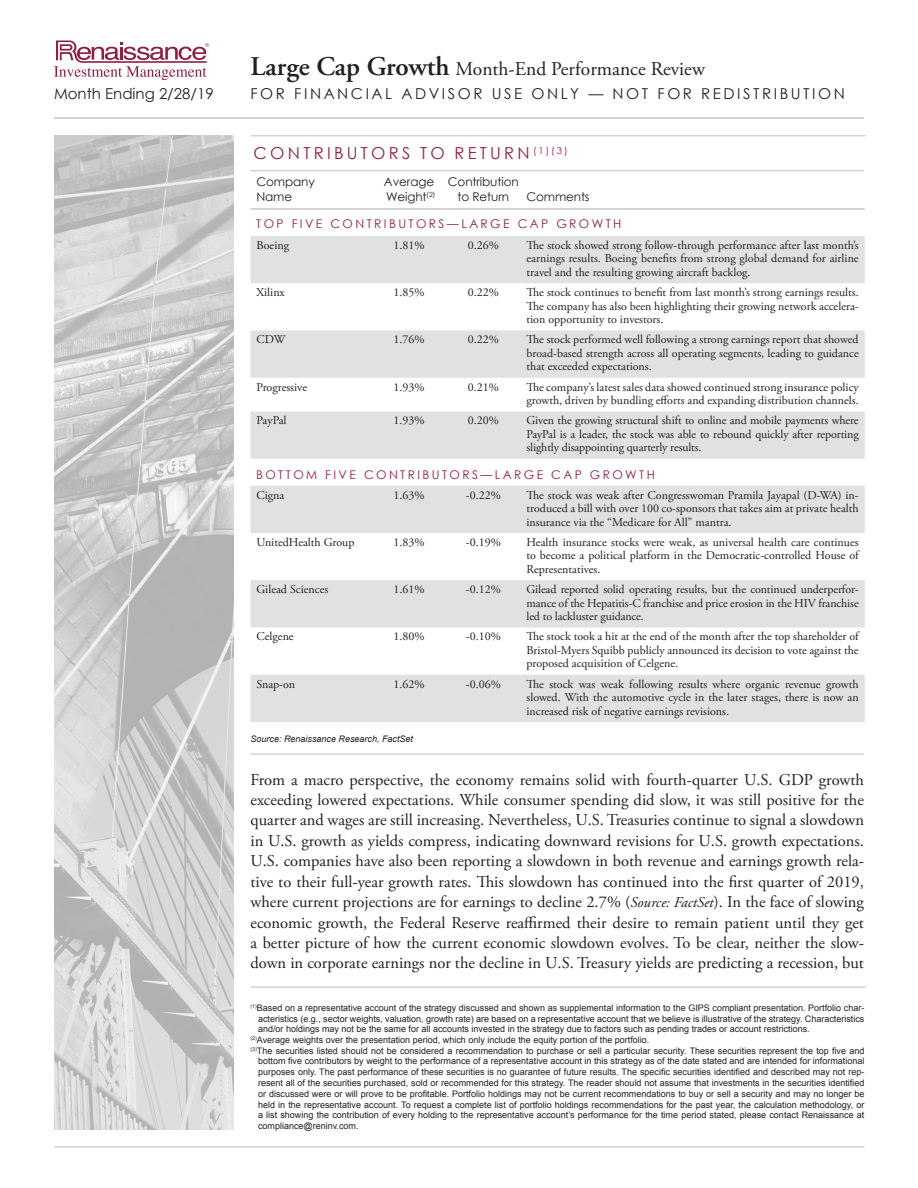
<style>
.page{position:relative;width:918px;height:1188px;background:#fff}
.page>*{position:absolute;margin:0;border:0;box-sizing:border-box;transform-origin:0 0}
.t1{font:19.5px "Adobe Garamond Pro";color:#231f20}
.Commentaries_Body{font:16.5px/20.4px "Adobe Garamond Pro";color:#231f20;text-align:justify}
.t2{font:16.5px "Century Gothic";letter-spacing:.2em;color:#8f1f40}
.t3{font:15px "Century Gothic";letter-spacing:.17em;color:#231f20}
.t4{font:15px "Century Gothic";color:#231f20}
.t5{font:12px/13.5px "Adobe Garamond Pro";color:#231f20;text-align:justify}
.t6{font:12px "Century Gothic";letter-spacing:.2em;color:#8f1f40}
.t7{font:12px "Century Gothic";letter-spacing:-.01em;color:#231f20}
.Page_disclosures{font:9px/10.8px "Arial";color:#231f20;text-align:justify}
.Page_disclosures-2{font:italic 9px "Arial";color:#231f20}
.s1{font-weight:600;font-size:27px}
.s2{font-style:italic;font-size:15px}
</style>
<div class="page">
<svg style="left:54px;top:40px;width:155px;height:40px"></svg>
<hr style="left:54px;top:117px;width:810px;height:2px;background:#c5c6c8">
<hr style="left:54px;top:1146px;width:810px;height:2px;background:#d2d3d5">
<img style="left:54px;top:135px;width:180px;height:994px">
<hr style="left:250px;top:986px;width:616px;height:2px;background:#d2d3d5">
<hr style="left:250px;top:135px;width:615px;height:1px;background:#d2d3d5">
<hr style="left:250px;top:753px;width:614px;height:2px;background:#d2d3d5">
<hr style="left:250px;top:170px;width:614px;height:1px;background:#d2d3d5">
<svg style="left:250px;top:236px;width:615px;height:486px;fill:#e0e1e3"></svg>
<hr style="left:250px;top:208px;width:122px;height:2px;background:#c5c6c8">
<hr style="left:372px;top:208px;width:74px;height:2px;background:#c5c6c8">
<hr style="left:446px;top:208px;width:74px;height:2px;background:#c5c6c8">
<hr style="left:520px;top:208px;width:345px;height:2px;background:#c5c6c8">
<h1 class="t1" style="left:250px;top:57px;width:456px"><span class="s1">Large Cap Growth</span> Month-End Performance Review</h1>
<p class="t4" style="left:54px;top:84px;width:161px">Month Ending 2/28/19</p>
<p class="t3" style="left:250px;top:84px;width:596px">FOR FINANCIAL ADVISOR USE ONLY — NOT FOR REDISTRIBUTION</p>
<p class="t2" style="left:253px;top:142px;width:316px">CONTRIBUTORS TO RETURN <sup>(1)(3)</sup></p>
<p class="t7" style="left:256px;top:174px;width:60px">Company</p>
<p class="t7" style="left:256px;top:188px;width:37px">Name</p>
<p class="t7" style="left:448px;top:174px;width:72px">Contribution</p>
<p class="t7" style="left:458px;top:188px;width:53px">to Return</p>
<p class="t7" style="left:526px;top:188px;width:65px">Comments</p>
<p class="t6" style="left:256px;top:215px;width:367px">TOP FIVE CONTRIBUTORS—LARGE CAP GROWTH</p>
<p class="t5" style="left:256px;top:239px;width:34px">Boeing</p>
<p class="t5" style="left:394px;top:239px;width:33px">1.81%</p>
<p class="t5" style="left:468px;top:239px;width:33px">0.26%</p>
<p class="t5" style="left:526px;top:239px;width:334px">The stock showed strong follow-through performance after last month’s earnings results. Boeing benefits from strong global demand for airline travel and the resulting growing aircraft backlog.</p>
<p class="t5" style="left:256px;top:286px;width:30px">Xilinx</p>
<p class="t5" style="left:394px;top:286px;width:33px">1.85%</p>
<p class="t5" style="left:468px;top:286px;width:33px">0.22%</p>
<p class="t5" style="left:526px;top:286px;width:334px">The stock continues to benefit from last month’s strong earnings results.<br>The company has also been highlighting their growing network accelera&shy;tion opportunity to investors.</p>
<p class="t5" style="left:256px;top:333px;width:30px">CDW</p>
<p class="t5" style="left:394px;top:333px;width:33px">1.76%</p>
<p class="t5" style="left:468px;top:333px;width:33px">0.22%</p>
<p class="t5" style="left:526px;top:333px;width:334px">The stock performed well following a strong earnings report that showed broad-based strength across all operating segments, leading to guidance that exceeded expectations.</p>
<p class="t5" style="left:256px;top:381px;width:52px">Progressive</p>
<p class="t5" style="left:394px;top:381px;width:33px">1.93%</p>
<p class="t5" style="left:468px;top:381px;width:33px">0.21%</p>
<p class="t5" style="left:526px;top:381px;width:334px">The company’s latest sales data showed continued strong insurance policy growth, driven by bundling efforts and expanding distribution channels.</p>
<p class="t5" style="left:256px;top:414px;width:32px">PayPal</p>
<p class="t5" style="left:394px;top:414px;width:33px">1.93%</p>
<p class="t5" style="left:468px;top:414px;width:33px">0.20%</p>
<p class="t5" style="left:526px;top:414px;width:334px">Given the growing structural shift to online and mobile payments where PayPal is a leader, the stock was able to rebound quickly after reporting slightly disappointing quarterly results.</p>
<p class="t6" style="left:256px;top:466px;width:400px">BOTTOM FIVE CONTRIBUTORS—LARGE CAP GROWTH</p>
<p class="t5" style="left:256px;top:489px;width:29px">Cigna</p>
<p class="t5" style="left:394px;top:489px;width:33px">1.63%</p>
<p class="t5" style="left:466px;top:489px;width:36px">-0.22%</p>
<p class="t5" style="left:526px;top:489px;width:334px">The stock was weak after Congresswoman Pramila Jayapal (D-WA) in&shy;troduced a bill with over 100 co-sponsors that takes aim at private health insurance via the “Medicare for All” mantra.</p>
<p class="t5" style="left:256px;top:536px;width:99px">UnitedHealth Group</p>
<p class="t5" style="left:394px;top:536px;width:33px">1.83%</p>
<p class="t5" style="left:466px;top:536px;width:36px">-0.19%</p>
<p class="t5" style="left:526px;top:536px;width:334px">Health insurance stocks were weak, as universal health care continues to become a political platform in the Democratic-controlled House of Representatives.</p>
<p class="t5" style="left:256px;top:583px;width:73px">Gilead Sciences</p>
<p class="t5" style="left:394px;top:583px;width:33px">1.61%</p>
<p class="t5" style="left:466px;top:583px;width:36px">-0.12%</p>
<p class="t5" style="left:526px;top:583px;width:334px">Gilead reported solid operating results, but the continued underperfor&shy;mance of the Hepatitis-C franchise and price erosion in the HIV franchise led to lackluster guidance.</p>
<p class="t5" style="left:256px;top:630px;width:39px">Celgene</p>
<p class="t5" style="left:394px;top:630px;width:33px">1.80%</p>
<p class="t5" style="left:466px;top:630px;width:36px">-0.10%</p>
<p class="t5" style="left:526px;top:630px;width:334px">The stock took a hit at the end of the month after the top shareholder of Bristol-Myers Squibb publicly announced its decision to vote against the proposed acquisition of Celgene.</p>
<p class="t5" style="left:256px;top:678px;width:40px">Snap-on</p>
<p class="t5" style="left:394px;top:678px;width:33px">1.62%</p>
<p class="t5" style="left:466px;top:678px;width:36px">-0.06%</p>
<p class="t5" style="left:526px;top:678px;width:334px">The stock was weak following results where organic revenue growth slowed. With the automotive cycle in the later stages, there is now an increased risk of negative earnings revisions.</p>
<p class="t7" style="left:384px;top:174px;width:52px">Average</p>
<p class="t7" style="left:386px;top:188px;width:51px">Weight<sup>(2)</sup></p>
<p class="Page_disclosures-2" style="left:250px;top:733px;width:164px">Source: Renaissance Research, FactSet</p>
<p class="Commentaries_Body" style="left:250px;top:770px;width:615px">From a macro perspective, the economy remains solid with fourth-quarter U.S. GDP growth exceeding lowered expectations. While consumer spending did slow, it was still positive for the quarter and wages are still increasing. Nevertheless, U.S. Treasuries continue to signal a slowdown in U.S. growth as yields compress, indicating downward revisions for U.S. growth expectations.<br>U.S. companies have also been reporting a slowdown in both revenue and earnings growth rela&shy;tive to their full-year growth rates. This slowdown has continued into the first quarter of 2019, where current projections are for earnings to decline 2.7% (<span class="s2">Source: FactSet</span>). In the face of slowing economic growth, the Federal Reserve reaffirmed their desire to remain patient until they get a better picture of how the current economic slowdown evolves. To be clear, neither the slow&shy;down in corporate earnings nor the decline in U.S. Treasury yields are predicting a recession, but</p>
<p class="Page_disclosures" style="left:258px;top:1003px;width:608px;text-indent:-8px"><sup>(1)</sup>Based on a representative account of the strategy discussed and shown as supplemental information to the GIPS compliant presentation. Portfolio char&shy;acteristics (e.g., sector weights, valuation, growth rate) are based on a representative account that we believe is illustrative of the strategy. Characteristics and/or holdings may not be the same for all accounts invested in the strategy due to factors such as pending trades or account restrictions.</p>
<p class="Page_disclosures" style="left:250px;top:1034px;width:400px"><sup>(2)</sup>Average weights over the presentation period, which only include the equity portion of the portfolio.</p>
<p class="Page_disclosures" style="left:258px;top:1045px;width:608px;text-indent:-8px"><sup>(3)</sup>The securities listed should not be considered a recommendation to purchase or sell a particular security. These securities represent the top five and bottom five contributors by weight to the performance of a representative account in this strategy as of the date stated and are intended for informational purposes only. The past performance of these securities is no guarantee of future results. The specific securities identified and described may not rep&shy;resent all of the securities purchased, sold or recommended for this strategy. The reader should not assume that investments in the securities identified or discussed were or will prove to be profitable. Portfolio holdings may not be current recommendations to buy or sell a security and may no longer be held in the representative account. To request a complete list of portfolio holdings recommendations for the past year, the calculation methodology, or a list showing the contribution of every holding to the representative account’s performance for the time period stated, please contact Renaissance at compliance@reninv.com.</p>
</div>
